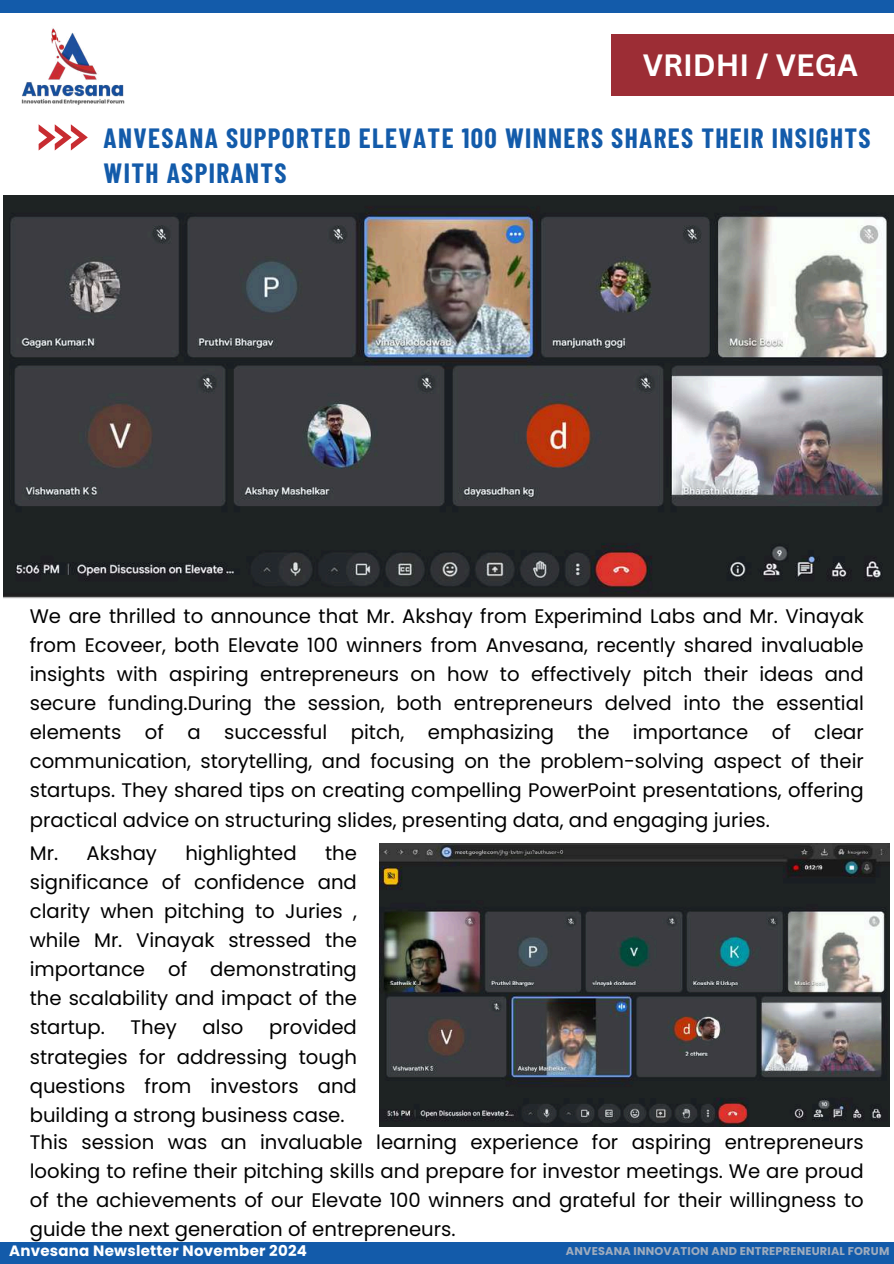
<style>
.page{position:relative;width:894px;height:1264px;background:#fff}
.page>*{position:absolute;margin:0;border:0;box-sizing:border-box;transform-origin:0 0}
.t1{font:700 30px "Canva Sans";color:#fff}
.t2{font:700 27.15px/34.8px "Barlow Condensed";letter-spacing:.05em;color:#135baa}
.t3{font:19.65px/29.1px "Poppins";color:#000;text-align:justify}
.t4{font:700 15px "Poppins";letter-spacing:.015em;color:#fff}
.t5{font:700 11.25px "Poppins";letter-spacing:.015em;color:#9facbe}
</style>
<div class="page">
<div style="left:0;top:0;width:893px;height:12px;background:#135baa"></div>
<div style="left:611px;top:34px;width:282px;height:62px;background:#9c2d35"></div>
<img style="left:21px;top:28px;width:104px;height:77px">
<div style="left:0;top:1242px;width:893px;height:21px;background:#135baa"></div>
<svg style="left:39px;top:124px;width:49px;height:26px"></svg>
<img style="left:3px;top:195px;width:890px;height:403px">
<img style="left:379px;top:843px;width:510px;height:283px">
<h1 class="t1" style="left:642px;top:44px;width:217px">VRIDHI / VEGA</h1>
<h2 class="t2" style="left:104px;top:120px;width:768px">ANVESANA SUPPORTED ELEVATE 100 WINNERS SHARES THEIR INSIGHTS<br>WITH ASPIRANTS</h2>
<p class="t3" style="left:30px;top:601px;width:835px">We are thrilled to announce that Mr. Akshay from Experimind Labs and Mr. Vinayak from Ecoveer, both Elevate 100 winners from Anvesana, recently shared invaluable insights with aspiring entrepreneurs on how to effectively pitch their ideas and secure funding.During the session, both entrepreneurs delved into the essential elements of a successful pitch, emphasizing the importance of clear communication, storytelling, and focusing on the problem-solving aspect of their startups. They shared tips on creating compelling PowerPoint presentations, offering practical advice on structuring slides, presenting data, and engaging juries.</p>
<p class="t3" style="left:30px;top:838px;width:129px">Mr. Akshay</p>
<p class="t3" style="left:185px;top:838px;width:113px">highlighted</p>
<p class="t3" style="left:30px;top:838px;width:328px;text-indent:295px">the significance of confidence and clarity when pitching to Juries , while Mr. Vinayak stressed the importance of demonstrating the scalability and impact of the startup.</p>
<p class="t3" style="left:30px;top:1012px;width:328px;text-indent:239px">provided strategies for addressing tough questions from investors and building a strong business case.</p>
<p class="t3" style="left:30px;top:1127px;width:835px">This session was an invaluable learning experience for aspiring entrepreneurs looking to refine their pitching skills and prepare for investor meetings. We are proud of the achievements of our Elevate 100 winners and grateful for their willingness to guide the next generation of entrepreneurs.</p>
<p class="t4" style="left:9px;top:1239px;width:299px">Anvesana Newsletter November 2024</p>
<p class="t3" style="left:130px;top:1012px;width:48px">They</p>
<p class="t3" style="left:202px;top:1012px;width:42px">also</p>
<p class="t5" style="left:566px;top:1243px;width:325px">ANVESANA INNOVATION AND ENTREPRENEURIAL FORUM</p>
</div>
